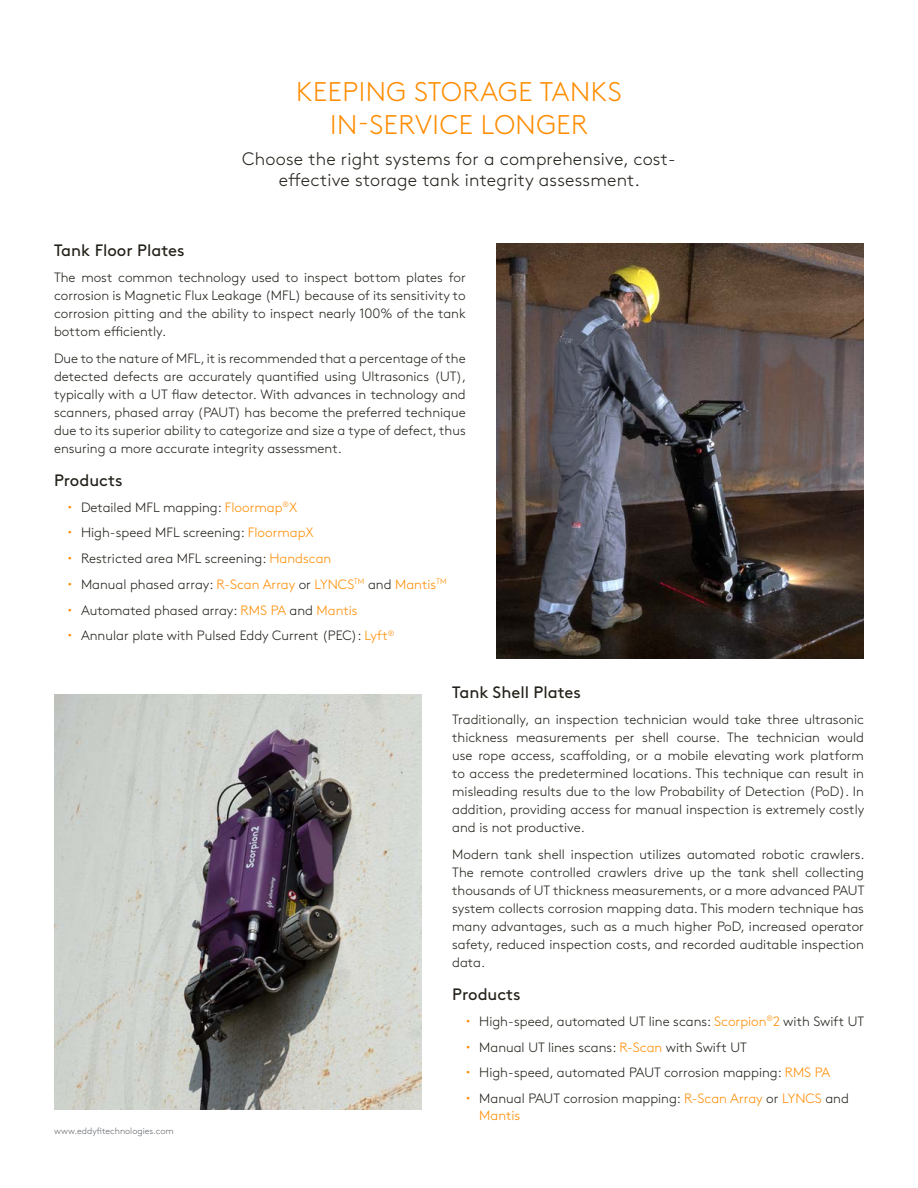
<style>
.page{position:relative;width:918px;height:1188px;background:#fff}
.page>*{position:absolute;margin:0;border:0;box-sizing:border-box;transform-origin:0 0}
.t1{font:300 27px/32.4px "Brown Std";letter-spacing:.02em;color:#ff8c00;text-align:center}
.t2{font:300 18px/21.6px "Brown Std";letter-spacing:.01em;color:#232019;text-align:center}
.t3{font:16.5px "Brown Std";color:#232019}
.t4{font:300 13.5px/18px "Brown Std";color:#232019;text-align:justify}
.t5{font:300 13.5px "Brown Std";color:#ff8c00}
.t6{font:300 9px "Brown Std";color:#62666b}
.s1{color:#ff8c00}
</style>
<div class="page">
<img style="left:54px;top:694px;width:367px;height:416px">
<img style="left:497px;top:243px;width:367px;height:415px">
<h1 class="t1" style="left:296px;top:76px;width:327px">KEEPING STORAGE TANKS<br>IN-SERVICE LONGER</h1>
<h2 class="t2" style="left:242px;top:148px;width:435px">Choose the right systems for a comprehensive, cost&shy;effective storage tank integrity assessment.</h2>
<p class="t3" style="left:54px;top:240px;width:132px">Tank Floor Plates</p>
<p class="t4" style="left:54px;top:269px;width:413px">The most common technology used to inspect bottom plates for corrosion is Magnetic Flux Leakage (MFL) because of its sensitivity to corrosion pitting and the ability to inspect nearly 100% of the tank bottom efficiently.</p>
<p class="t4" style="left:54px;top:349px;width:414px">Due to the nature of MFL, it is recommended that a percentage of the detected defects are accurately quantified using Ultrasonics (UT), typically with a UT flaw detector. With advances in technology and scanners, phased array (PAUT) has become the preferred technique due to its superior ability to categorize and size a type of defect, thus ensuring a more accurate integrity assessment.</p>
<p class="t3" style="left:54px;top:471px;width:70px">Products</p>
<p class="t4" style="left:81px;top:494px;width:367px;line-height:25.8px;text-align:left">Detailed MFL mapping: <span class="s1">Floormap</span><sup>®</sup><span class="s1">X<br></span>High-speed MFL screening: <span class="s1">FloormapX<br></span>Restricted area MFL screening: <span class="s1">Handscan<br></span>Manual phased array: <span class="s1">R-Scan Array</span> or <span class="s1">LYNCS</span><sup>TM</sup> and <span class="s1">Mantis</span><sup>TM </sup>Automated phased array: <span class="s1">RMS PA</span> and <span class="s1">Mantis<br></span>Annular plate with Pulsed Eddy Current (PEC): <span class="s1">Lyft</span><sup>®</sup></p>
<p class="t6" style="left:54px;top:1126px;width:121px">www.eddyfitechnologies.com</p>
<p class="t3" style="left:452px;top:683px;width:130px">Tank Shell Plates</p>
<p class="t4" style="left:452px;top:711px;width:414px">Traditionally, an inspection technician would take three ultrasonic thickness measurements per shell course. The technician would use rope access, scaffolding, or a mobile elevating work platform to access the predetermined locations. This technique can result in misleading results due to the low Probability of Detection (PoD). In addition, providing access for manual inspection is extremely costly and is not productive.</p>
<p class="t4" style="left:452px;top:845px;width:414px">Modern tank shell inspection utilizes automated robotic crawlers.<br>The remote controlled crawlers drive up the tank shell collecting thousands of UT thickness measurements, or a more advanced PAUT system collects corrosion mapping data. This modern technique has many advantages, such as a much higher PoD, increased operator safety, reduced inspection costs, and recorded auditable inspection data.</p>
<p class="t3" style="left:452px;top:985px;width:70px">Products</p>
<p class="t4" style="left:479px;top:1009px;width:387px;line-height:25.8px;text-align:left">High-speed, automated UT line scans: <span class="s1">Scorpion</span><sup>®</sup><span class="s1">2</span> with Swift UT Manual UT lines scans: <span class="s1">R-Scan</span> with Swift UT<br>High-speed, automated PAUT corrosion mapping: <span class="s1">RMS PA </span>Manual PAUT corrosion mapping: <span class="s1">R-Scan Array</span> or <span class="s1">LYNCS</span> and</p>
<p class="t5" style="left:479px;top:1108px;width:43px">Mantis</p>
</div>
